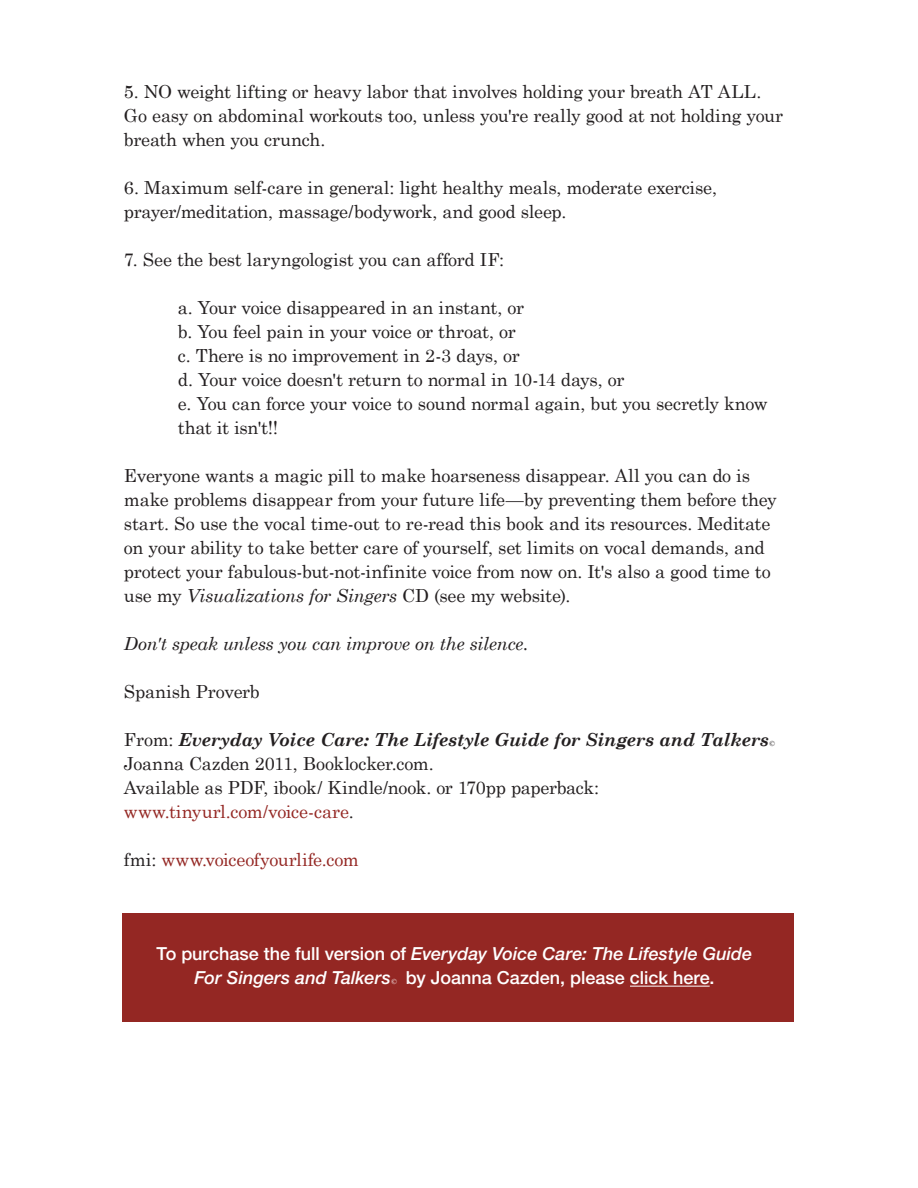
<style>
.page{position:relative;width:918px;height:1188px;background:#fff}
.page>*{position:absolute;margin:0;border:0;box-sizing:border-box;transform-origin:0 0}
.t1{font:18px/24px "Century Schoolbook";letter-spacing:-.015em;color:#231f20}
.t2{font:500 18px/24px "Helvetica Neue LT Std";color:#fff;text-align:center}
.t3{font:italic 18px "Century Schoolbook";letter-spacing:-.015em;color:#231f20}
.t4{font:18px "Century Schoolbook";letter-spacing:-.005em;color:#942723}
.t5{font:7.5px "Century Schoolbook";color:#231f20}
.t6{font:7.5px "Century Schoolbook";color:#fff}
.s1{font-style:italic}
.s2{font-weight:700;font-style:italic}
.s3{color:#942723}
.s4{color:#231f20}
</style>
<div class="page">
<div style="left:122px;top:913px;width:671px;height:108px;background:#942723"></div>
<hr style="left:630px;top:986px;width:80px;height:1px;background:#fff">
<p class="t1" style="left:124px;top:78px;width:661px">5. NO weight lifting or heavy labor that involves holding your breath AT ALL.<br>Go easy on abdominal workouts too, unless you're really good at not holding your breath when you crunch.</p>
<p class="t1" style="left:124px;top:174px;width:595px">6. Maximum self-care in general: light healthy meals, moderate exercise, prayer/meditation, massage/bodywork, and good sleep.</p>
<p class="t1" style="left:124px;top:246px;width:382px">7. See the best laryngologist you can afford IF:</p>
<p class="t1" style="left:178px;top:294px;width:591px">a. Your voice disappeared in an instant, or<br>b. You feel pain in your voice or throat, or<br>c. There is no improvement in 2-3 days, or<br>d. Your voice doesn't return to normal in 10-14 days, or<br>e. You can force your voice to sound normal again, but you secretly know that it isn't!!</p>
<p class="t1" style="left:124px;top:462px;width:654px">Everyone wants a magic pill to make hoarseness disappear. All you can do is make problems disappear from your future life—by preventing them before they start. So use the vocal time-out to re-read this book and its resources. Meditate on your ability to take better care of yourself, set limits on vocal demands, and protect your fabulous-but-not-infinite voice from now on. It's also a good time to use my <span class="s1">Visualizations for Singers</span> CD (see my website).</p>
<p class="t3" style="left:124px;top:630px;width:406px">Don't speak unless you can improve on the silence.</p>
<p class="t1" style="left:124px;top:678px;width:137px">Spanish Proverb</p>
<p class="t1" style="left:124px;top:726px;width:646px">From: <span class="s2">Everyday Voice Care: The Lifestyle Guide for Singers and Talkers </span>Joanna Cazden 2011, Booklocker.com.<br>Available as PDF, ibook/ Kindle/nook. or 170pp paperback: <span class="s3">www.tinyurl.com/voice-care</span>.</p>
<p class="t4" style="left:124px;top:844px;width:237px"><span class="s4">fmi:</span> www.voiceofyourlife.com</p>
<p class="t5" style="left:770px;top:737px;width:7px">©</p>
<p class="t2" style="left:157px;top:942px;width:597px">To purchase the full version of <span class="s1">Everyday Voice Care: The Lifestyle Guide<br>For Singers and Talkers</span> by Joanna Cazden, please click here.</p>
<p class="t6" style="left:392px;top:975px;width:7px">©</p>
</div>
